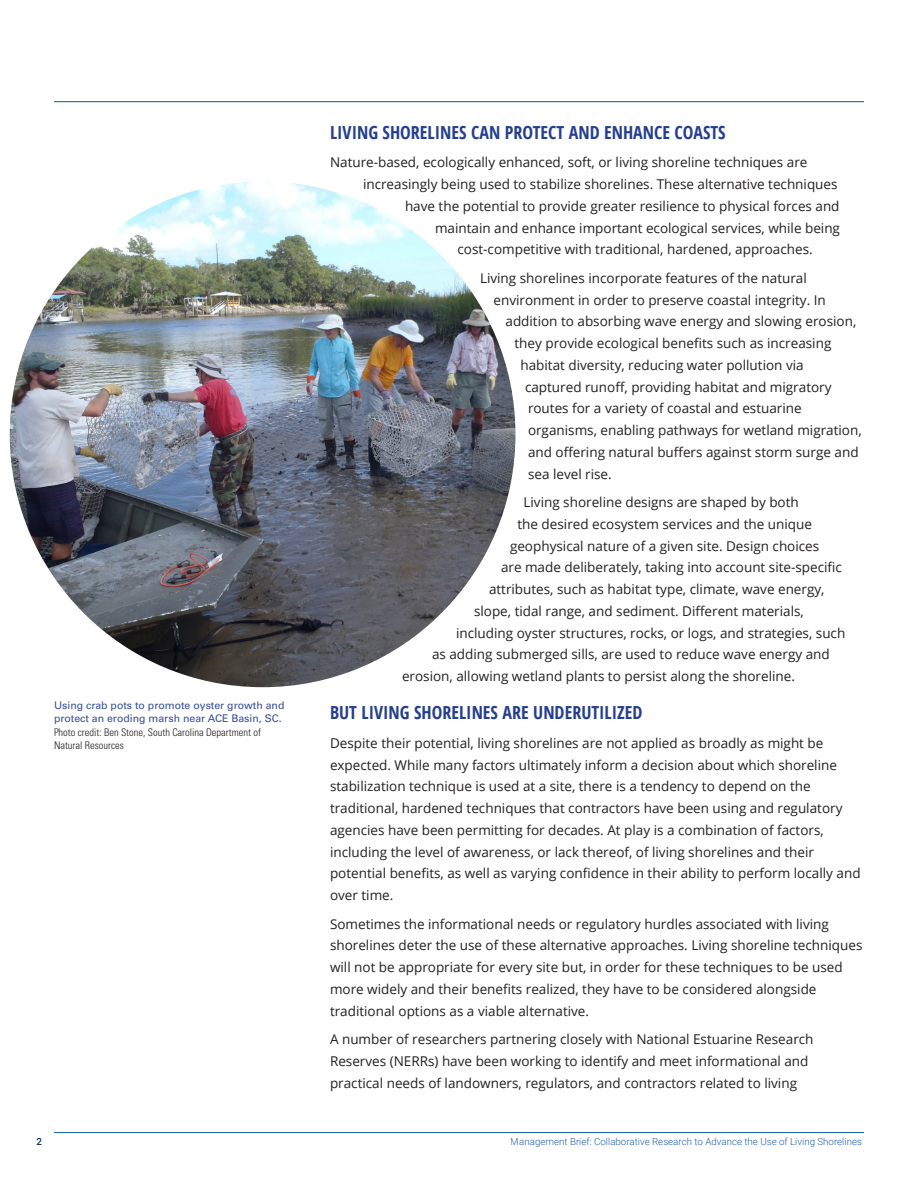
<style>
.page{position:relative;width:918px;height:1188px;background:#fff}
.page>*{position:absolute;margin:0;border:0;box-sizing:border-box;transform-origin:0 0}
.t1{font:700 18px "Open Sans Condensed";color:#253f8e}
.t2{font:13.5px/21.8px "Open Sans";color:#231f20}
.t3{font:10.5px/13.5px "Univers LT Std";color:#354d96}
.t4{font:300 9.75px "Roboto";color:#235fab}
.t5{font:500 9.75px "Roboto";color:#002d5e}
.s1{font-weight:300;font-stretch:condensed;color:#231f20}
</style>
<div class="page">
<hr style="left:54px;top:1132px;width:810px;height:1px;background:#0155a5">
<hr style="left:54px;top:101px;width:810px;height:1px;background:#0155a5">
<img style="left:10px;top:181px;width:505px;height:506px;border-radius:253px">
<p class="t3" style="left:54px;top:699px;width:232px">Using crab pots to promote oyster growth and protect an eroding marsh near ACE Basin, SC.<br><span class="s1">Photo credit: Ben Stone, South Carolina Department of Natural Resources</span></p>
<p class="t1" style="left:330px;top:120px;width:397px">LIVING SHORELINES CAN PROTECT AND ENHANCE COASTS</p>
<p class="t2" style="left:330px;top:151px;width:479px">Nature-based, ecologically enhanced, soft, or living shoreline techniques are</p>
<p class="t2" style="left:363px;top:173px;width:476px">increasingly being used to stabilize shorelines. These alternative techniques</p>
<p class="t2" style="left:405px;top:195px;width:436px">have the potential to provide greater resilience to physical forces and</p>
<p class="t2" style="left:435px;top:217px;width:407px">maintain and enhance important ecological services, while being</p>
<p class="t2" style="left:458px;top:238px;width:357px">cost-competitive with traditional, hardened, approaches.</p>
<p class="t2" style="left:480px;top:267px;width:328px">Living shorelines incorporate features of the natural</p>
<p class="t2" style="left:494px;top:289px;width:334px">environment in order to preserve coastal integrity. In</p>
<p class="t2" style="left:506px;top:310px;width:352px">addition to absorbing wave energy and slowing erosion,</p>
<p class="t2" style="left:514px;top:332px;width:318px">they provide ecological benefits such as increasing</p>
<p class="t2" style="left:520px;top:354px;width:285px">habitat diversity, reducing water pollution via</p>
<p class="t2" style="left:525px;top:376px;width:308px">captured runoff, providing habitat and migratory</p>
<p class="t2" style="left:528px;top:397px;width:275px">routes for a variety of coastal and estuarine</p>
<p class="t2" style="left:528px;top:419px;width:335px">organisms, enabling pathways for wetland migration,</p>
<p class="t2" style="left:528px;top:441px;width:332px">and offering natural buffers against storm surge and</p>
<p class="t2" style="left:528px;top:463px;width:85px">sea level rise.</p>
<p class="t2" style="left:524px;top:491px;width:277px">Living shoreline designs are shaped by both</p>
<p class="t2" style="left:518px;top:513px;width:296px">the desired ecosystem services and the unique</p>
<p class="t2" style="left:510px;top:535px;width:311px">geophysical nature of a given site. Design choices</p>
<p class="t2" style="left:501px;top:556px;width:342px">are made deliberately, taking into account site-specific</p>
<p class="t2" style="left:489px;top:578px;width:337px">attributes, such as habitat type, climate, wave energy,</p>
<p class="t2" style="left:474px;top:600px;width:331px">slope, tidal range, and sediment. Different materials,</p>
<p class="t2" style="left:456px;top:622px;width:391px">including oyster structures, rocks, or logs, and strategies, such</p>
<p class="t2" style="left:432px;top:643px;width:399px">as adding submerged sills, are used to reduce wave energy and</p>
<p class="t2" style="left:402px;top:665px;width:395px">erosion, allowing wetland plants to persist along the shoreline.</p>
<p class="t1" style="left:330px;top:700px;width:314px">BUT LIVING SHORELINES ARE UNDERUTILIZED</p>
<p class="t2" style="left:330px;top:732px;width:532px">Despite their potential, living shorelines are not applied as broadly as might be expected. While many factors ultimately inform a decision about which shoreline stabilization technique is used at a site, there is a tendency to depend on the traditional, hardened techniques that contractors have been using and regulatory agencies have been permitting for decades. At play is a combination of factors, including the level of awareness, or lack thereof, of living shorelines and their potential benefits, as well as varying confidence in their ability to perform locally and over time.</p>
<p class="t2" style="left:330px;top:913px;width:534px">Sometimes the informational needs or regulatory hurdles associated with living shorelines deter the use of these alternative approaches. Living shoreline techniques will not be appropriate for every site but, in order for these techniques to be used more widely and their benefits realized, they have to be considered alongside traditional options as a viable alternative.</p>
<p class="t2" style="left:330px;top:1028px;width:485px">A number of researchers partnering closely with National Estuarine Research<br>Reserves (NERRs) have been working to identify and meet informational and practical needs of landowners, regulators, and contractors related to living</p>
<p class="t5" style="left:37px;top:1135px;width:7px">2</p>
<p class="t4" style="left:511px;top:1134px;width:353px">Management Brief: Collaborative Research to Advance the Use of Living Shorelines</p>
</div>
